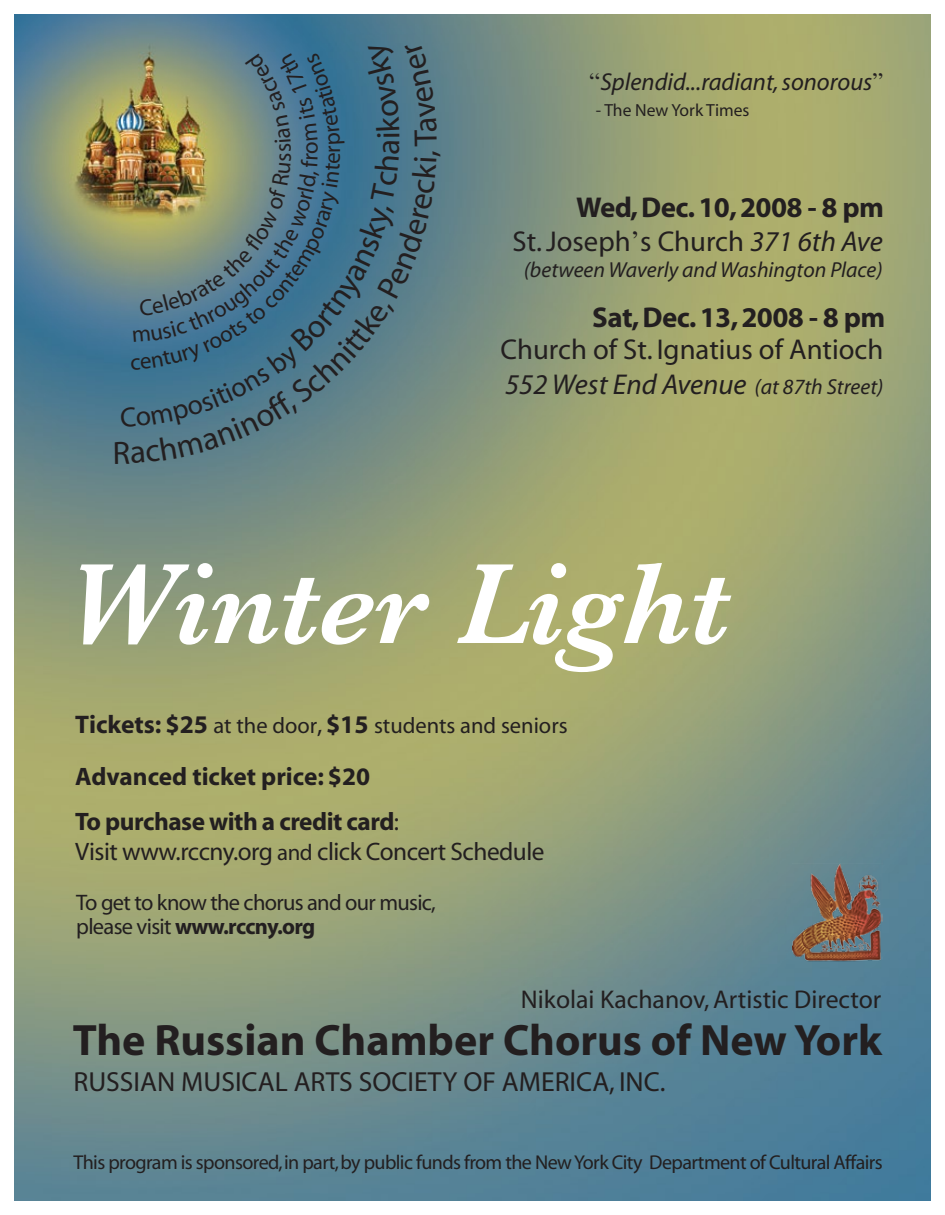
<style>
.page{position:relative;width:945px;height:1215px;background:#fff}
.page>*{position:absolute;margin:0;border:0;box-sizing:border-box;transform-origin:0 0}
.t1{font:italic 600 118.65px "Baskerville";color:#fff}
.t2{font:700 44.1px "Myriad";color:#231f20}
.t3{font:32.55px "Myriad";color:#231f20}
.t4{font:28.8px/34.2px "Myriad";color:#231f20}
.t5{font:28.8px "Myriad Headline";color:#231f20}
.t6{font:27.75px "Myriad";color:#231f20}
.t7{font:25.8px "Myriad";color:#231f20}
.t8{font:700 25.35px/45.2px "Myriad";letter-spacing:-.02em;color:#231f20}
.t9{font:25.35px "Myriad";letter-spacing:-.02em;color:#231f20}
.t10{font:italic 24.6px "Myriad";color:#231f20}
.t11{font:23.25px "Myriad";color:#231f20}
.t12{font:22.95px "Myriad";color:#231f20}
.t13{font:22.5px/23.7px "Myriad";letter-spacing:-.03em;color:#231f20}
.t14{font:22.5px "Myriad";letter-spacing:-.01em;color:#231f20}
.t15{font:italic 21.75px "Myriad";color:#231f20}
.t16{font:20.1px "Myriad";letter-spacing:-.03em;color:#231f20}
.t17{font:17.55px "Myriad";color:#231f20}
.s1{font-family:"Times";font-style:normal}
.s2{font-family:"Times"}
.s3{font-style:italic}
.s4{font-style:italic;font-size:21.75px}
.s5{font-weight:700;font-size:25.5px}
.s6{font-size:25.5px}
.s7{font-weight:400}
.s8{font-size:22.8px}
.s9{font-weight:700}
</style>
<div class="page">
<img style="left:14px;top:14px;width:917px;height:1187px">
<img style="left:792px;top:864px;width:91px;height:106px">
<svg style="left:115px;top:39px;width:326px;height:425px;background:#618287"></svg>
<p class="t11" style="left:272px;top:152px;width:11px;rotate:-90deg">s</p>
<p class="t12" style="left:321px;top:153px;width:9px;rotate:-90deg">r</p>
<h3 class="t3" style="left:372px;top:139px;width:9px;rotate:-90deg">i</h3>
<p class="t10" style="left:590px;top:69px;width:295px"><span class="s1">“</span>Splendid...radiant, sonorous<span class="s1">”</span></p>
<p class="t17" style="left:596px;top:101px;width:155px">- The New York Times</p>
<h3 class="t5" style="left:577px;top:193px;width:309px">Wed, Dec. 10, 2008 - 8 pm</h3>
<h3 class="t4" style="left:513px;top:225px;width:372px">St. Joseph<span class="s2">’</span>s Church <span class="s3">371 6th Ave</span></h3>
<p class="t15" style="left:524px;top:259px;width:360px">(between Waverly and Washington Place)</p>
<h3 class="t5" style="left:593px;top:303px;width:294px">Sat, Dec. 13, 2008 - 8 pm</h3>
<h3 class="t4" style="left:501px;top:334px;width:384px">Church of St. Ignatius of Antioch<br><span class="s3">552 West End Avenue</span> <span class="s4">(at 87th Street)</span></h3>
<h1 class="t1" style="left:65px;top:535px;width:667px">Winter Light</h1>
<p class="t14" style="left:75px;top:715px;width:494px"><span class="s5">Tickets: $25</span> at the door<span class="s6">,</span> <span class="s5">$15</span> students and seniors</p>
<p class="t8" style="left:75px;top:755px;width:325px">Advanced ticket price: $20<br>To purchase with a credit card<span class="s7">:</span></p>
<p class="t9" style="left:75px;top:839px;width:471px">Visit www.rccny.org <span class="s8">and</span> click Concert Schedule</p>
<p class="t13" style="left:76px;top:892px;width:361px">To get to know the chorus and our music, please visit <span class="s9">www.rccny.org</span></p>
<p class="t7" style="left:521px;top:986px;width:362px">Nikolai Kachanov, Artistic Director</p>
<h2 class="t2" style="left:73px;top:1018px;width:811px">The Russian Chamber Chorus of New York</h2>
<h3 class="t6" style="left:74px;top:1067px;width:594px">RUSSIAN MUSICAL ARTS SOCIETY OF AMERICA, INC.</h3>
<p class="t16" style="left:73px;top:1152px;width:811px">This program is sponsored, in part, by public funds from the New York City Department of Cultural Affairs</p>
</div>
